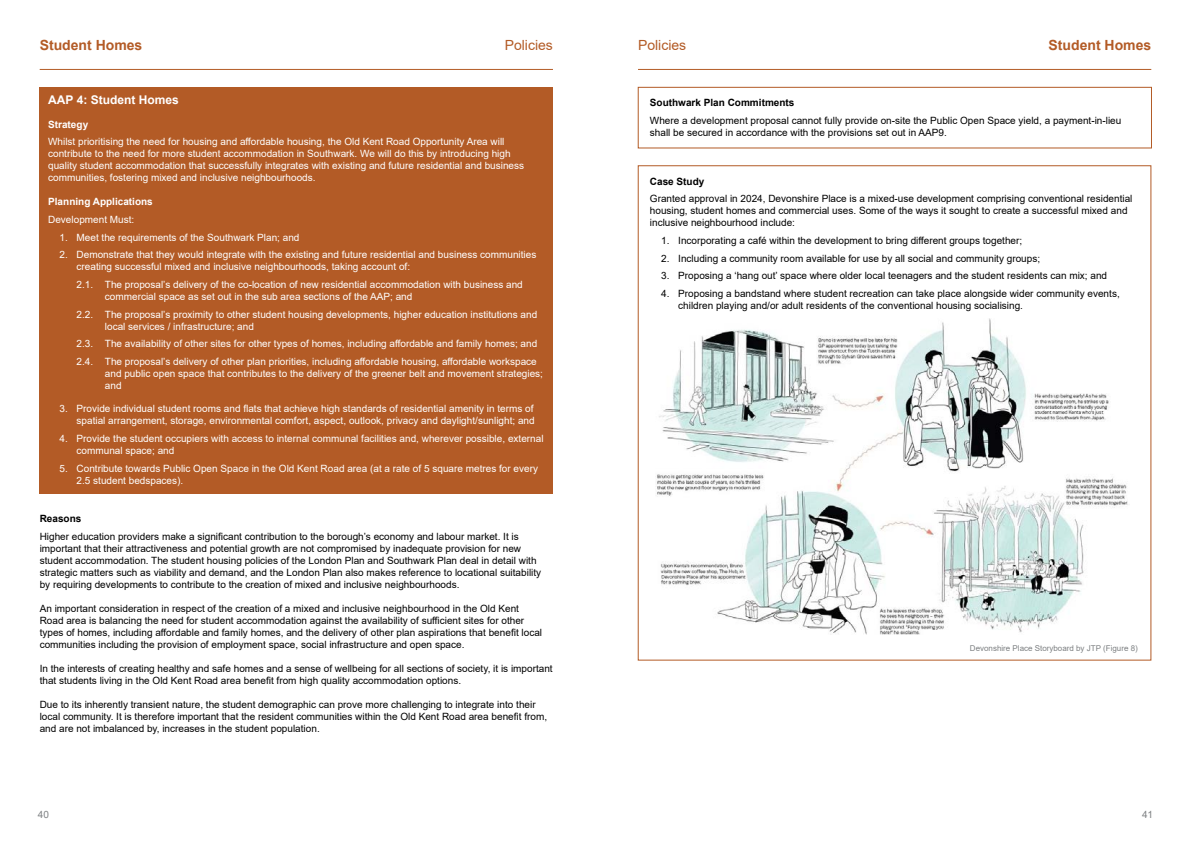
<style>
.page{position:relative;width:1191px;height:842px;background:#fff}
.page>*{position:absolute;margin:0;border:0;box-sizing:border-box;transform-origin:0 0}
.t1{font:700 14px "Arial";color:#b35b26}
.t2{font:14px "Arial";color:#b35b26}
.t3{font:700 12px "Arial";color:#fff}
.t4{font:10px/12px "Arial";color:#000}
.t5{font:10px/12px "Arial";color:#fff}
.t6{font:700 10px "Arial";color:#000}
.t7{font:700 10px "Arial";color:#fff}
.t8{font:10px "Arial";color:#7d8082}
.t9{font:8px "Arial";color:#7d8082}
</style>
<div class="page">
<hr style="left:40px;top:69px;width:513px;height:1px;background:#b35b26">
<hr style="left:638px;top:69px;width:513px;height:1px;background:#b35b26">
<div style="left:40px;top:87px;width:513px;height:406px;background:#b35b26"></div>
<div style="left:638px;top:87px;width:513px;height:61px;border:1px solid #b35b26"></div>
<img style="left:657px;top:318px;width:471px;height:316px">
<h1 class="t1" style="left:40px;top:35px;width:104px">Student Homes</h1>
<h1 class="t2" style="left:505px;top:35px;width:50px">Policies</h1>
<h1 class="t2" style="left:638px;top:35px;width:50px">Policies</h1>
<h1 class="t1" style="left:1048px;top:35px;width:104px">Student Homes</h1>
<p class="t3" style="left:48px;top:92px;width:132px">AAP 4: Student Homes</p>
<p class="t7" style="left:48px;top:117px;width:42px">Strategy</p>
<p class="t5" style="left:48px;top:136px;width:477px">Whilst prioritising the need for housing and affordable housing, the Old Kent Road Opportunity Area will contribute to the need for more student accommodation in Southwark. We will do this by introducing high quality student accommodation that successfully integrates with existing and future residential and business communities, fostering mixed and inclusive neighbourhoods.</p>
<p class="t7" style="left:48px;top:195px;width:106px">Planning Applications</p>
<p class="t5" style="left:48px;top:213px;width:88px">Development Must:</p>
<p class="t5" style="left:60px;top:231px;width:241px">1. Meet the requirements of the Southwark Plan; and</p>
<p class="t5" style="left:77px;top:249px;width:461px;text-indent:-17px">2. Demonstrate that they would integrate with the existing and future residential and business communities creating successful mixed and inclusive neighbourhoods, taking account of:</p>
<p class="t5" style="left:105px;top:278px;width:419px;text-indent:-28px">2.1. The proposal’s delivery of the co-location of new residential accommodation with business and commercial space as set out in the sub area sections of the AAP; and</p>
<p class="t5" style="left:105px;top:308px;width:434px;text-indent:-28px">2.2. The proposal’s proximity to other student housing developments, higher education institutions and local services / infrastructure; and</p>
<p class="t5" style="left:77px;top:335px;width:462px;line-height:17.7px">2.3. The availability of other sites for other types of homes, including affordable and family homes; and<br>2.4. The proposal’s delivery of other plan priorities, including affordable housing, affordable workspace</p>
<p class="t5" style="left:105px;top:367px;width:440px">and public open space that contributes to the delivery of the greener belt and movement strategies; and</p>
<p class="t5" style="left:60px;top:403px;width:476px;text-align:right">3. Provide individual student rooms and flats that achieve high standards of residential amenity in terms of spatial arrangement, storage, environmental comfort, aspect, outlook, privacy and daylight/sunlight; and</p>
<p class="t5" style="left:77px;top:432px;width:468px;text-indent:-17px">4. Provide the student occupiers with access to internal communal facilities and, wherever possible, external communal space; and</p>
<p class="t5" style="left:77px;top:462px;width:463px;text-indent:-17px">5. Contribute towards Public Open Space in the Old Kent Road area (at a rate of 5 square metres for every<br>2.5 student bedspaces).</p>
<p class="t6" style="left:40px;top:511px;width:43px">Reasons</p>
<p class="t4" style="left:40px;top:530px;width:503px">Higher education providers make a significant contribution to the borough’s economy and labour market. It is important that their attractiveness and potential growth are not compromised by inadequate provision for new student accommodation. The student housing policies of the London Plan and Southwark Plan deal in detail with strategic matters such as viability and demand, and the London Plan also makes reference to locational suitability by requiring developments to contribute to the creation of mixed and inclusive neighbourhoods.</p>
<p class="t4" style="left:40px;top:602px;width:504px">An important consideration in respect of the creation of a mixed and inclusive neighbourhood in the Old Kent Road area is balancing the need for student accommodation against the availability of sufficient sites for other types of homes, including affordable and family homes, and the delivery of other plan aspirations that benefit local communities including the provision of employment space, social infrastructure and open space.</p>
<p class="t4" style="left:40px;top:662px;width:514px">In the interests of creating healthy and safe homes and a sense of wellbeing for all sections of society, it is important that students living in the Old Kent Road area benefit from high quality accommodation options.</p>
<p class="t4" style="left:40px;top:698px;width:509px">Due to its inherently transient nature, the student demographic can prove more challenging to integrate into their local community. It is therefore important that the resident communities within the Old Kent Road area benefit from, and are not imbalanced by, increases in the student population.</p>
<p class="t6" style="left:650px;top:96px;width:146px">Southwark Plan Commitments</p>
<p class="t4" style="left:650px;top:114px;width:473px">Where a development proposal cannot fully provide on-site the Public Open Space yield, a payment-in-lieu shall be secured in accordance with the provisions set out in AAP9.</p>
<p class="t6" style="left:650px;top:174px;width:56px">Case Study</p>
<p class="t4" style="left:650px;top:193px;width:484px">Granted approval in 2024, Devonshire Place is a mixed-use development comprising conventional residential housing, student homes and commercial uses. Some of the ways it sought to create a successful mixed and inclusive neighbourhood include:</p>
<p class="t4" style="left:661px;top:234px;width:362px">1. Incorporating a café within the development to bring different groups together;</p>
<p class="t4" style="left:661px;top:252px;width:380px">2. Including a community room available for use by all social and community groups;</p>
<p class="t4" style="left:661px;top:270px;width:447px">3. Proposing a ‘hang out’ space where older local teenagers and the student residents can mix; and</p>
<p class="t4" style="left:678px;top:287px;width:443px;text-indent:-17px">4. Proposing a bandstand where student recreation can take place alongside wider community events, children playing and/or adult residents of the conventional housing socialising.</p>
<p class="t9" style="left:970px;top:642px;width:169px">Devonshire Place Storyboard by JTP (Figure 8)</p>
<p class="t8" style="left:38px;top:808px;width:13px">40</p>
<p class="t8" style="left:1142px;top:808px;width:13px">41</p>
</div>
